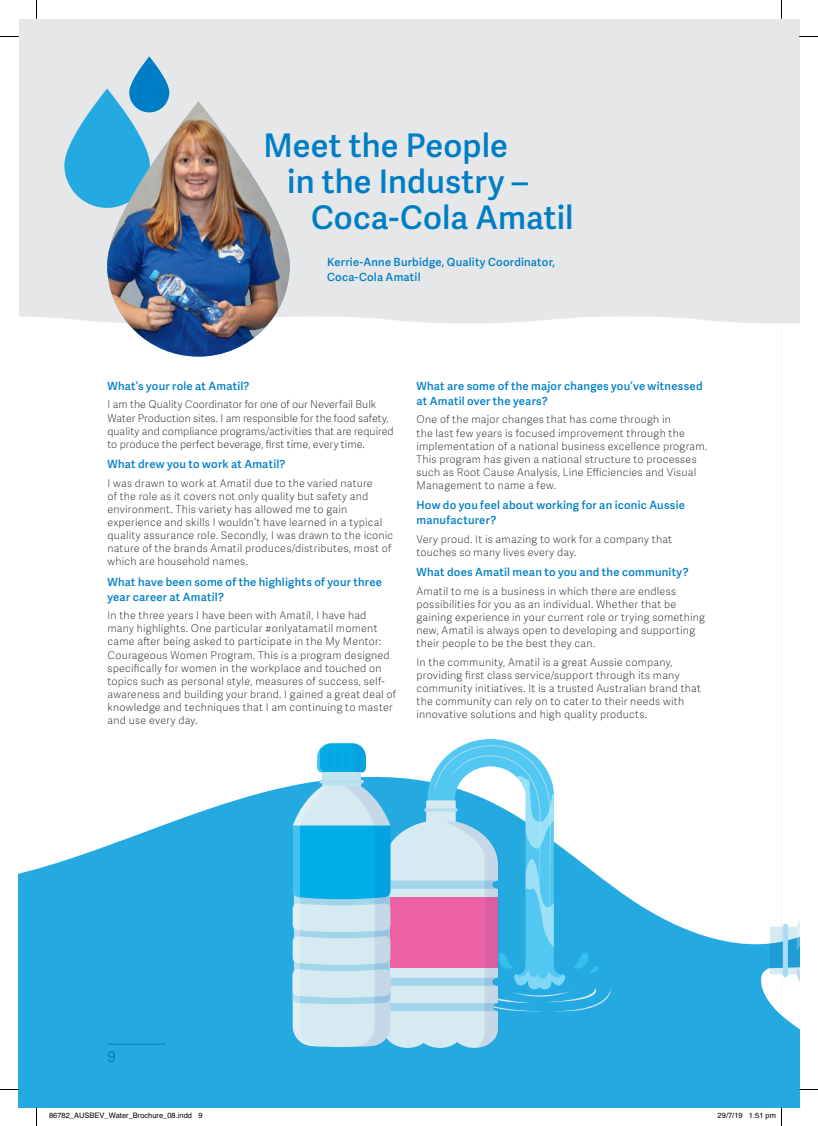
<style>
.page{position:relative;width:818px;height:1126px;background:#fff}
.page>*{position:absolute;margin:0;border:0;box-sizing:border-box;transform-origin:0 0}
.t1{font:600 32.5px "Adelle Sans";letter-spacing:.005em;color:#007ec5}
.t2{font:15px "Adelle Sans";color:#007ec5}
.t3{font:600 11.25px/15px "Adelle Sans";letter-spacing:.02em;color:#007ec5}
.t4{font:100 10.62px/13.1px "Adelle Sans";letter-spacing:.02em;color:#231f20}
.t5{font:100 10.62px/13.1px "Adelle Sans";color:#231f20}
.t6{font:7.5px "Helvetica";color:#000}
</style>
<div class="page">
<div style="left:19px;top:19px;width:779px;height:1088px;background:#e6e7e9"></div>
<div style="left:19px;top:316px;width:729px;height:452px;background:#fff"></div>
<svg style="left:19px;top:768px;width:729px;height:339px;background:#57bee8"></svg>
<svg style="left:292px;top:739px;width:322px;height:308px;background:#91c9e7"></svg>
<svg style="left:129px;top:56px;width:40px;height:56px;fill:#007ec5"></svg>
<svg style="left:64px;top:88px;width:86px;height:120px;fill:#24aae1"></svg>
<img style="left:107px;top:101px;width:182px;height:255px;border-radius:91px">
<hr style="left:107px;top:1043px;width:58px;height:1px;background:#007ec5">
<svg style="left:0;top:36px;width:19px;height:1px"></svg>
<svg style="left:798px;top:36px;width:19px;height:1px"></svg>
<svg style="left:0;top:1088px;width:19px;height:2px"></svg>
<svg style="left:36px;top:0;width:1px;height:19px"></svg>
<svg style="left:36px;top:1107px;width:1px;height:18px"></svg>
<svg style="left:748px;top:316px;width:69px;height:809px"></svg>
<h1 class="t1" style="left:263px;top:134px;width:246px">Meet the People</h1>
<h1 class="t1" style="left:287px;top:171px;width:242px">in the Industry –</h1>
<h1 class="t1" style="left:311px;top:207px;width:264px">Coca-Cola Amatil</h1>
<p class="t3" style="left:327px;top:256px;width:229px">Kerrie-Anne Burbidge, Quality Coordinator,<br>Coca-Cola Amatil</p>
<p class="t3" style="left:107px;top:380px;width:143px">What’s your role at Amatil?</p>
<p class="t5" style="left:107px;top:399px;width:287px">I am the Quality Coordinator for one of our Neverfail Bulk Water Production sites. I am responsible for the food safety, quality and compliance programs/activities that are required to produce the perfect beverage, first time, every time.</p>
<p class="t3" style="left:107px;top:458px;width:179px">What drew you to work at Amatil?</p>
<p class="t4" style="left:107px;top:477px;width:287px">I was drawn to work at Amatil due to the varied nature<br>of the role as it covers not only quality but safety and environment. This variety has allowed me to gain experience and skills I wouldn’t have learned in a typical quality assurance role. Secondly, I was drawn to the iconic nature of the brands Amatil produces/distributes, most of which are household names.</p>
<p class="t3" style="left:107px;top:576px;width:276px">What have been some of the highlights of your three year career at Amatil?</p>
<p class="t4" style="left:107px;top:610px;width:290px">In the three years I have been with Amatil, I have had<br>many highlights. One particular #onlyatamatil moment came after being asked to participate in the My Mentor:<br>Courageous Women Program. This is a program designed specifically for women in the workplace and touched on topics such as personal style, measures of success, self&shy;awareness and building your brand. I gained a great deal of knowledge and techniques that I am continuing to master and use every day.</p>
<p class="t3" style="left:416px;top:380px;width:287px">What are some of the major changes you’ve witnessed at Amatil over the years?</p>
<p class="t4" style="left:416px;top:414px;width:292px">One of the major changes that has come through in<br>the last few years is focused improvement through the implementation of a national business excellence program.<br>This program has given a national structure to processes such as Root Cause Analysis, Line Efficiencies and Visual Management to name a few.</p>
<p class="t3" style="left:416px;top:499px;width:270px">How do you feel about working for an iconic Aussie manufacturer?</p>
<p class="t4" style="left:416px;top:534px;width:257px">Very proud. It is amazing to work for a company that touches so many lives every day.</p>
<p class="t3" style="left:416px;top:566px;width:273px">What does Amatil mean to you and the community?</p>
<p class="t4" style="left:416px;top:586px;width:290px">Amatil to me is a business in which there are endless possibilities for you as an individual. Whether that be gaining experience in your current role or trying something new, Amatil is always open to developing and supporting their people to be the best they can.</p>
<p class="t4" style="left:416px;top:656px;width:286px">In the community, Amatil is a great Aussie company, providing first class service/support through its many community initiatives. It is a trusted Australian brand that the community can rely on to cater to their needs with innovative solutions and high quality products.</p>
<h2 class="t2" style="left:107px;top:1045px;width:10px">9</h2>
<p class="t6" style="left:49px;top:1109px;width:155px">86782_AUSBEV_Water_Brochure_08.indd 9</p>
<p class="t6" style="left:717px;top:1109px;width:60px">29/7/19 1:51 pm</p>
</div>
